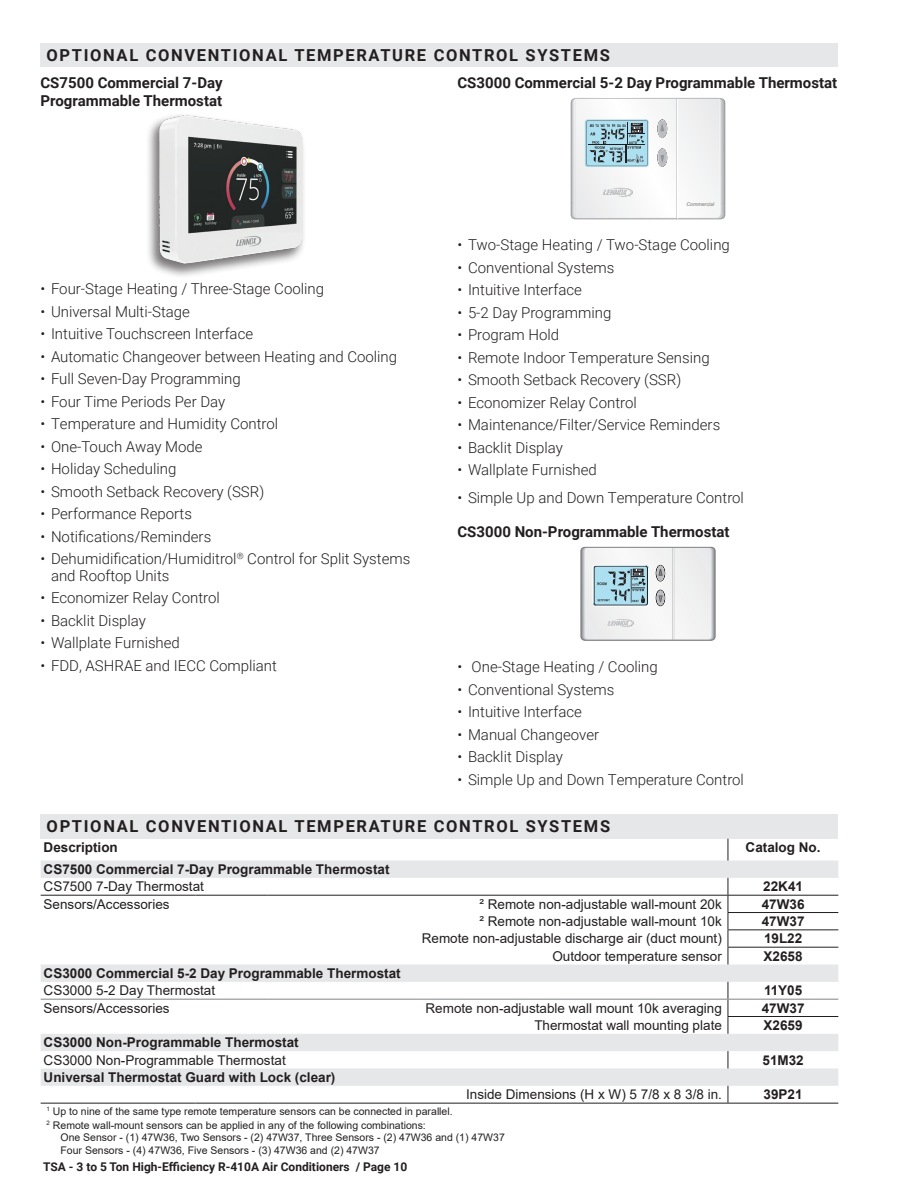
<style>
.page{position:relative;width:918px;height:1188px;background:#fff}
.page>*{position:absolute;margin:0;border:0;box-sizing:border-box;transform-origin:0 0}
.Roboto_Head_11_-_TOC{font:700 16.5px "Roboto";letter-spacing:.1em;color:#231f20}
.Roboto_Head_11_-_NO{font:700 16.5px "Roboto";letter-spacing:.1em;color:#231f20}
.t1{font:300 15px/16.5px "Roboto";color:#231f20}
.Roboto_Bold_Body_Tex{font:700 15px/18px "Roboto";color:#231f20}
.Arial_Data_Cell_Righ{font:13.5px "Arial";color:#231f20}
.Arial_Head_Cell_Left{font:700 13.5px "Arial";color:#231f20}
.Arial_Data_Cell_Left{font:13.5px "Arial";color:#231f20}
.Arial_Head_Cell{font:700 13.5px "Arial";color:#231f20}
.Roboto_Page_Number_E{font:700 12px "Roboto";color:#231f20}
.Arial_Foot_Note_Numb{font:10.5px/12.6px "Arial";color:#231f20}
.t2{font:italic 5.1px "Arial";color:#72746e}
.t3{font:700 2.1px "Arial";color:#fff;scale:1.12 1}
</style>
<div class="page">
<div style="left:146px;top:112px;width:161px;height:167px;background:#231f20;opacity:.6"></div>
<img style="left:160px;top:115px;width:142px;height:149px">
<div style="left:40px;top:44px;width:798px;height:23px;background:#e6e7e9"></div>
<img style="left:704px;top:97px;width:13px;height:1px">
<svg style="left:571px;top:98px;width:154px;height:121px"></svg>
<svg style="left:581px;top:547px;width:134px;height:93px"></svg>
<div style="left:581px;top:547px;width:134px;height:93px;border:1px solid #808285;border-radius:4px"></div>
<div style="left:41px;top:814px;width:797px;height:25px;background:#e6e7e9"></div>
<svg style="left:41px;top:861px;width:797px;height:225px"></svg>
<hr style="left:728px;top:1016px;width:110px;height:1px;background:#231f20">
<svg style="left:728px;top:982px;width:1px;height:52px"></svg>
<svg style="left:728px;top:1051px;width:1px;height:17px"></svg>
<svg style="left:728px;top:1086px;width:1px;height:17px"></svg>
<hr style="left:728px;top:999px;width:110px;height:1px;background:#808285">
<svg style="left:728px;top:839px;width:1px;height:22px"></svg>
<hr style="left:41px;top:1103px;width:154px;height:1px;background:#231f20">
<hr style="left:195px;top:1103px;width:72px;height:1px;background:#231f20">
<hr style="left:267px;top:1103px;width:461px;height:1px;background:#231f20">
<hr style="left:728px;top:1103px;width:110px;height:1px;background:#231f20">
<hr style="left:728px;top:895px;width:110px;height:1px;background:#231f20">
<hr style="left:728px;top:912px;width:110px;height:1px;background:#231f20">
<hr style="left:728px;top:929px;width:110px;height:1px;background:#231f20">
<hr style="left:728px;top:947px;width:110px;height:1px;background:#231f20">
<svg style="left:728px;top:878px;width:1px;height:87px"></svg>
<hr style="left:41px;top:895px;width:154px;height:1px;background:#231f20">
<hr style="left:195px;top:895px;width:72px;height:1px;background:#231f20">
<hr style="left:267px;top:895px;width:461px;height:1px;background:#231f20">
<hr style="left:41px;top:999px;width:154px;height:1px;background:#808285">
<hr style="left:195px;top:999px;width:72px;height:1px;background:#808285">
<hr style="left:267px;top:999px;width:461px;height:1px;background:#808285">
<p class="Roboto_Head_11_-_TOC" style="left:46px;top:44px;width:565px">OPTIONAL CONVENTIONAL TEMPERATURE CONTROL SYSTEMS</p>
<p class="Roboto_Bold_Body_Tex" style="left:458px;top:73px;width:381px">CS3000 Commercial 5-2 Day Programmable Thermostat</p>
<p class="t3" style="left:633px;top:123px;width:8px">MAINT</p>
<p class="Roboto_Bold_Body_Tex" style="left:40px;top:73px;width:184px">CS7500 Commercial 7-Day<br>Programmable Thermostat</p>
<p class="t1" style="left:40px;top:280px;width:285px">• Four-Stage Heating / Three-Stage Cooling</p>
<p class="t1" style="left:40px;top:303px;width:151px">• Universal Multi-Stage</p>
<p class="t1" style="left:40px;top:325px;width:214px">• Intuitive Touchscreen Interface</p>
<p class="t1" style="left:40px;top:348px;width:358px">• Automatic Changeover between Heating and Cooling</p>
<p class="t1" style="left:40px;top:370px;width:202px">• Full Seven-Day Programming</p>
<p class="t1" style="left:40px;top:393px;width:186px">• Four Time Periods Per Day</p>
<p class="t1" style="left:40px;top:415px;width:239px">• Temperature and Humidity Control</p>
<p class="t1" style="left:40px;top:438px;width:164px">• One-Touch Away Mode</p>
<p class="t1" style="left:40px;top:460px;width:137px">• Holiday Scheduling</p>
<p class="t1" style="left:40px;top:483px;width:225px">• Smooth Setback Recovery (SSR)</p>
<p class="t1" style="left:40px;top:505px;width:153px">• Performance Reports</p>
<p class="t1" style="left:40px;top:528px;width:172px">• Notifications/Reminders</p>
<p class="t1" style="left:51px;top:550px;width:361px;text-indent:-10px">• Dehumidification/Humiditrol<sup>®</sup> Control for Split Systems and Rooftop Units</p>
<p class="t1" style="left:40px;top:589px;width:181px">• Economizer Relay Control</p>
<p class="t1" style="left:40px;top:612px;width:107px">• Backlit Display</p>
<p class="t1" style="left:40px;top:634px;width:141px">• Wallplate Furnished</p>
<p class="t1" style="left:40px;top:657px;width:238px">• FDD, ASHRAE and IECC Compliant</p>
<p class="t2" style="left:686px;top:201px;width:29px">Commercial</p>
<p class="t1" style="left:458px;top:236px;width:274px">• Two-Stage Heating / Two-Stage Cooling</p>
<p class="t1" style="left:458px;top:258px;width:158px">• Conventional Systems</p>
<p class="t1" style="left:458px;top:281px;width:126px">• Intuitive Interface</p>
<p class="t1" style="left:458px;top:303px;width:155px">• 5-2 Day Programming</p>
<p class="t1" style="left:458px;top:326px;width:103px">• Program Hold</p>
<p class="t1" style="left:458px;top:348px;width:254px">• Remote Indoor Temperature Sensing</p>
<p class="t1" style="left:458px;top:371px;width:225px">• Smooth Setback Recovery (SSR)</p>
<p class="t1" style="left:458px;top:393px;width:181px">• Economizer Relay Control</p>
<p class="t1" style="left:458px;top:416px;width:264px">• Maintenance/Filter/Service Reminders</p>
<p class="t1" style="left:458px;top:438px;width:107px">• Backlit Display</p>
<p class="t1" style="left:458px;top:461px;width:141px">• Wallplate Furnished</p>
<p class="t1" style="left:458px;top:489px;width:288px">• Simple Up and Down Temperature Control</p>
<p class="Roboto_Bold_Body_Tex" style="left:458px;top:522px;width:274px">CS3000 Non-Programmable Thermostat</p>
<p class="t1" style="left:458px;top:658px;width:202px">• One-Stage Heating / Cooling</p>
<p class="t1" style="left:458px;top:681px;width:158px">• Conventional Systems</p>
<p class="t1" style="left:458px;top:703px;width:126px">• Intuitive Interface</p>
<p class="t1" style="left:458px;top:726px;width:143px">• Manual Changeover</p>
<p class="t1" style="left:458px;top:748px;width:107px">• Backlit Display</p>
<p class="t1" style="left:458px;top:771px;width:288px">• Simple Up and Down Temperature Control</p>
<p class="Roboto_Head_11_-_NO" style="left:47px;top:815px;width:565px">OPTIONAL CONVENTIONAL TEMPERATURE CONTROL SYSTEMS</p>
<p class="Arial_Head_Cell_Left" style="left:44px;top:838px;width:76px">Description</p>
<p class="Arial_Head_Cell" style="left:746px;top:838px;width:77px">Catalog No.</p>
<p class="Arial_Head_Cell_Left" style="left:44px;top:860px;width:347px">CS7500 Commercial 7-Day Programmable Thermostat</p>
<p class="Arial_Data_Cell_Left" style="left:44px;top:877px;width:162px">CS7500 7-Day Thermostat</p>
<p class="Arial_Head_Cell" style="left:763px;top:877px;width:41px">22K41</p>
<p class="Arial_Data_Cell_Left" style="left:44px;top:895px;width:128px">Sensors/Accessories</p>
<p class="Arial_Data_Cell_Righ" style="left:480px;top:895px;width:244px">² Remote non-adjustable wall-mount 20k</p>
<p class="Arial_Head_Cell" style="left:762px;top:895px;width:44px">47W36</p>
<p class="Arial_Data_Cell_Righ" style="left:480px;top:912px;width:244px">² Remote non-adjustable wall-mount 10k</p>
<p class="Arial_Head_Cell" style="left:762px;top:912px;width:44px">47W37</p>
<p class="Arial_Data_Cell_Righ" style="left:422px;top:929px;width:302px">Remote non-adjustable discharge air (duct mount)</p>
<p class="Arial_Head_Cell" style="left:764px;top:929px;width:40px">19L22</p>
<p class="Arial_Data_Cell_Righ" style="left:552px;top:947px;width:171px">Outdoor temperature sensor</p>
<p class="Arial_Head_Cell" style="left:764px;top:947px;width:41px">X2658</p>
<p class="Arial_Head_Cell_Left" style="left:44px;top:964px;width:359px">CS3000 Commercial 5-2 Day Programmable Thermostat</p>
<p class="Arial_Data_Cell_Left" style="left:44px;top:981px;width:173px">CS3000 5-2 Day Thermostat</p>
<p class="Arial_Head_Cell" style="left:764px;top:981px;width:40px">11Y05</p>
<p class="Arial_Data_Cell_Left" style="left:44px;top:999px;width:128px">Sensors/Accessories</p>
<p class="Arial_Data_Cell_Righ" style="left:426px;top:999px;width:298px">Remote non-adjustable wall mount 10k averaging</p>
<p class="Arial_Head_Cell" style="left:762px;top:998px;width:44px">47W37</p>
<p class="Arial_Data_Cell_Righ" style="left:534px;top:1016px;width:189px">Thermostat wall mounting plate</p>
<p class="Arial_Head_Cell" style="left:764px;top:1016px;width:41px">X2659</p>
<p class="Arial_Head_Cell_Left" style="left:44px;top:1033px;width:257px">CS3000 Non-Programmable Thermostat</p>
<p class="Arial_Data_Cell_Left" style="left:44px;top:1051px;width:244px">CS3000 Non-Programmable Thermostat</p>
<p class="Arial_Head_Cell" style="left:763px;top:1050px;width:43px">51M32</p>
<p class="Arial_Head_Cell_Left" style="left:44px;top:1068px;width:293px">Universal Thermostat Guard with Lock (clear)</p>
<p class="Arial_Data_Cell_Righ" style="left:466px;top:1085px;width:257px">Inside Dimensions (H x W) 5 7/8 x 8 3/8 in.</p>
<p class="Arial_Head_Cell" style="left:764px;top:1085px;width:41px">39P21</p>
<p class="Arial_Foot_Note_Numb" style="left:47px;top:1104px;width:408px"><sup>1</sup> Up to nine of the same type remote temperature sensors can be connected in parallel.</p>
<p class="Arial_Foot_Note_Numb" style="left:61px;top:1119px;width:446px;text-indent:-14px"><sup>2</sup> Remote wall-mount sensors can be applied in any of the following combinations:<br>One Sensor - (1) 47W36, Two Sensors - (2) 47W37, Three Sensors - (2) 47W36 and (1) 47W37<br>Four Sensors - (4) 47W36, Five Sensors - (3) 47W36 and (2) 47W37</p>
<p class="Roboto_Page_Number_E" style="left:43px;top:1158px;width:366px">TSA - 3 to 5 Ton High-Efficiency R-410A Air Conditioners / Page 10</p>
</div>
